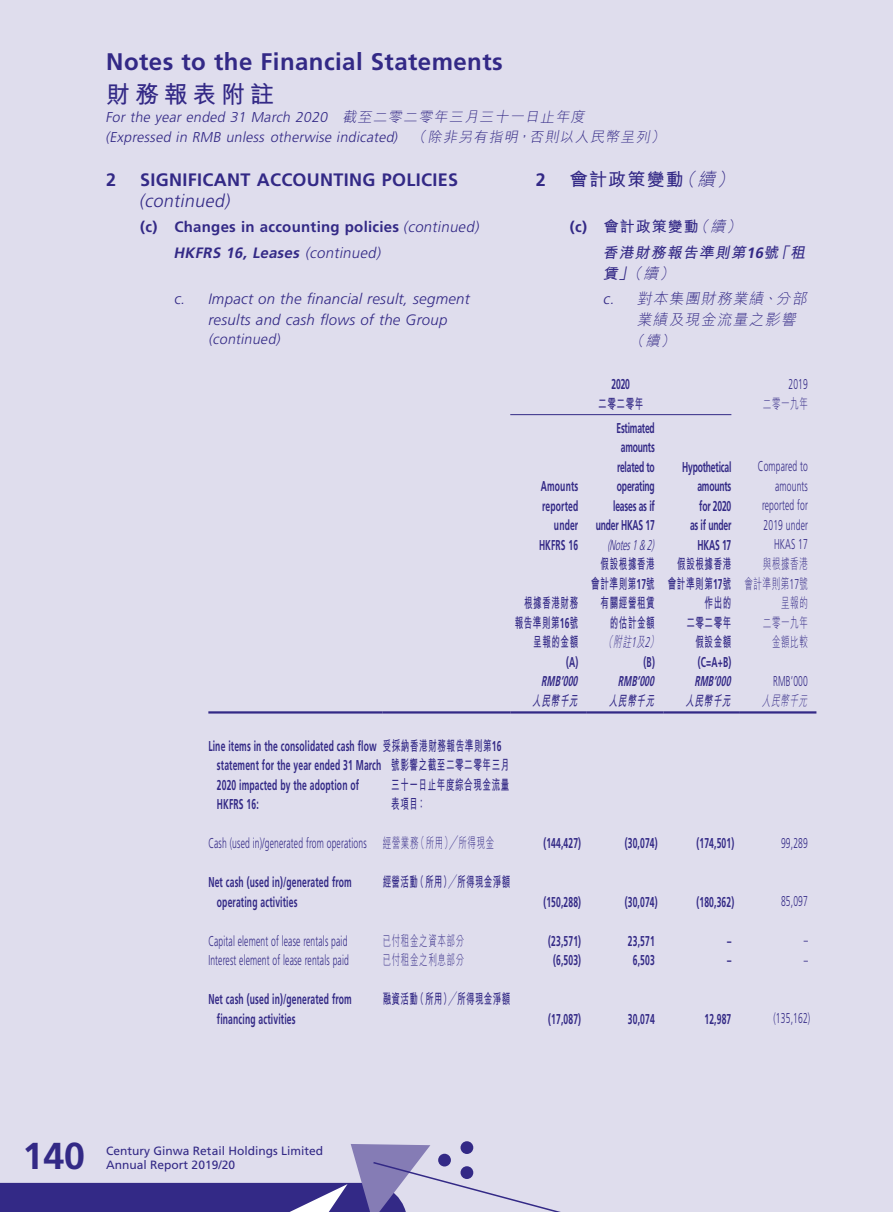
<style>
.page{position:relative;width:893px;height:1212px;background:#dfdded}
.page>*{position:absolute;margin:0;border:0;box-sizing:border-box;transform-origin:0 0}
.t1{font:700 37.5px "Frutiger LT Std";color:#332986}
.t2{font:700 24px "Frutiger LT Std";letter-spacing:.02em;color:#332986}
.t3{font:24px "M Hei HK Bold E Ten B5 H";letter-spacing:.2em;color:#332986}
.t4{font:700 18px "Frutiger LT Std";letter-spacing:.02em;color:#332986}
.t5{font:italic 300 18px "Frutiger LT Std";color:#332986}
.t6{font:18px "M Hei HK Bold E Ten B5 H";letter-spacing:.07em;color:#332986}
.t7{font:700 15px/25.2px "Frutiger LT Std";letter-spacing:.02em;color:#332986}
.t8{font:italic 300 15px/21px "Frutiger LT Std";letter-spacing:.02em;color:#332986}
.t9{font:italic 15px/25.2px "M Hei HK Light E Ten B5 H";color:#332986}
.t10{font:italic 15px/25.2px "M Hei HK Bold E Ten B5 H";color:#332986}
.t11{font:700 14.25px/19.5px "Frutiger LT Std";letter-spacing:.02em;color:#332986;scale:.6 1}
.t12{font:300 14.25px/19.5px "Frutiger LT Std";letter-spacing:.02em;color:#332986;text-align:right;scale:.6 1}
.t13{font:italic 300 14.25px/19.5px "Frutiger LT Std";color:#332986}
.t14{font:14.25px/19.5px "M Hei HK Bold E Ten B5 H";letter-spacing:.07em;color:#332986;text-align:right;scale:.6 1}
.t15{font:700 14.25px/19.5px "Frutiger LT Std";letter-spacing:-.02em;color:#332986;text-align:right;scale:.6 1}
.t16{font:14.25px/19.5px "M Hei HK Light E Ten B5 H";letter-spacing:.07em;color:#332986;text-align:right;scale:.6 1}
.t17{font:14.25px "M Hei HK Bold E Ten B5 H";letter-spacing:.04em;color:#332986;scale:.6 1}
.t18{font:italic 700 14.25px "Frutiger LT Std";color:#332986;scale:.6 1}
.t19{font:italic 14.25px "M Hei HK Bold E Ten B5 H";color:#332986;scale:.6 1}
.t20{font:italic 14.25px "M Hei HK Light E Ten B5 H";color:#332986;scale:.6 1}
.t21{font:italic 300 14.25px "Frutiger LT Std";color:#332986;scale:.6 1}
.t22{font:italic 14.25px "M Hei HK Light E Ten B5 H";color:#332986}
.t23{font:12px/13.5px "Frutiger LT Std";color:#332986}
.s1{font-family:"M Hei HK Light E Ten B5 H";font-weight:400}
.s2{font-weight:300;font-style:italic}
.s3{font-style:italic}
.s4{font-family:"M Hei HK Light E Ten B5 H";font-style:italic}
.s5{font-family:"Frutiger LT Std";font-weight:700;font-style:normal}
.s6{font-style:normal}
.s7{font-family:"M Hei HK Light E Ten B5 H"}
.s8{font-family:"Frutiger LT Std";font-weight:700}
.s9{font-family:"M Hei HK Bold E Ten B5 H"}
.s10{font-family:"Frutiger LT Std";font-weight:300}
.s11{font-family:"M Hei HK Bold E Ten B5 H";font-weight:400}
</style>
<div class="page">
<svg style="left:0;top:1144px;width:561px;height:68px"></svg>
<div style="left:461px;top:1141px;width:12px;height:13px;background:#332986;border-radius:50%"></div>
<div style="left:461px;top:1166px;width:12px;height:13px;background:#332986;border-radius:50%"></div>
<div style="left:438px;top:1154px;width:13px;height:12px;background:#332986;border-radius:50%"></div>
<hr style="left:510px;top:414px;width:221px;height:1px;background:#332986">
<hr style="left:208px;top:711px;width:175px;height:2px;background:#332986">
<hr style="left:383px;top:711px;width:127px;height:2px;background:#332986">
<hr style="left:510px;top:711px;width:77px;height:2px;background:#332986">
<hr style="left:587px;top:711px;width:76px;height:2px;background:#332986">
<hr style="left:663px;top:711px;width:77px;height:2px;background:#332986">
<hr style="left:740px;top:711px;width:76px;height:2px;background:#332986">
<h2 class="t2" style="left:106px;top:52px;width:398px">Notes to the Financial Statements</h2>
<h2 class="t3" style="left:106px;top:85px;width:169px">財務報表附註</h2>
<p class="t13" style="left:105px;top:109px;width:563px">For the year ended 31 March 2020 <span class="s1">截至二零二零年三月三十一日止年度<br></span>(Expressed in RMB unless otherwise indicated) <span class="s1">（除非另有指明，否則以人民幣呈列）</span></p>
<p class="t4" style="left:106px;top:173px;width:12px">2</p>
<p class="t4" style="left:140px;top:173px;width:319px">SIGNIFICANT ACCOUNTING POLICIES</p>
<p class="t5" style="left:139px;top:194px;width:95px">(continued)</p>
<p class="t7" style="left:173px;top:216px;width:309px;text-indent:-33px">(c) Changes in accounting policies <span class="s2">(continued)<br></span><span class="s3">HKFRS 16, Leases</span> <span class="s2">(continued)</span></p>
<p class="t8" style="left:208px;top:289px;width:263px;text-indent:-34px">c. Impact on the financial result, segment results and cash flows of the Group</p>
<p class="t13" style="left:208px;top:330px;width:75px">(continued)</p>
<p class="t4" style="left:536px;top:173px;width:12px">2</p>
<p class="t6" style="left:570px;top:173px;width:170px">會計政策變動<span class="s4">（續）</span></p>
<p class="t10" style="left:603px;top:216px;width:206px;text-indent:-33px"><span class="s5">(c)</span> <span class="s6">會計政策變動</span><span class="s7">（續）<br></span>香港財務報告準則第<span class="s8">16</span>號「租</p>
<p class="t9" style="left:603px;top:262px;width:208px"><span class="s9">賃」</span>（續）<br><span class="s10">c.</span> 對本集團財務業績、分部</p>
<p class="t9" style="left:637px;top:309px;width:163px">業績及現金流量之影響</p>
<p class="t22" style="left:630px;top:335px;width:49px">（續）</p>
<p class="t11" style="left:539px;top:478px;width:67px;text-align:right">Amounts reported under<br>HKFRS 16</p>
<p class="t14" style="left:515px;top:595px;width:107px">根據香港財務報告準則第<span class="s8">16</span>號呈報的金額</p>
<p class="t11" style="left:612px;top:376px;width:32px">2020</p>
<p class="t12" style="left:788px;top:375px;width:34px">2019</p>
<p class="t14" style="left:598px;top:395px;width:77px">二零二零年</p>
<p class="t16" style="left:763px;top:395px;width:77px">二零一九年</p>
<p class="t15" style="left:596px;top:419px;width:100px">Estimated amounts related to operating leases as if under HKAS 17</p>
<p class="t21" style="left:607px;top:539px;width:83px">(Notes1&amp; 2)</p>
<p class="t14" style="left:591px;top:556px;width:107px">假設根據香港會計準則第<span class="s8">17</span>號有關經營租賃的估計金額</p>
<p class="t20" style="left:604px;top:636px;width:96px">（附註<span class="s10">1</span>及<span class="s10">2</span>）</p>
<p class="t15" style="left:682px;top:458px;width:84px">Hypothetical amounts<br>for 2020<br>as if under<br>HKAS 17</p>
<p class="t12" style="left:758px;top:457px;width:85px">Compared to amounts reported for<br>2019 under<br>HKAS 17</p>
<p class="t14" style="left:668px;top:556px;width:107px">假設根據香港會計準則第<span class="s8">17</span>號作出的<br>二零二零年<br>假設金額</p>
<p class="t16" style="left:744px;top:556px;width:107px">與根據香港<br>會計準則第<span class="s10">17</span>號呈報的<br>二零一九年<br>金額比較</p>
<p class="t11" style="left:566px;top:653px;width:22px">(A)</p>
<p class="t11" style="left:644px;top:653px;width:20px">(B)</p>
<p class="t11" style="left:698px;top:653px;width:57px">(C=A+B)</p>
<p class="t18" style="left:541px;top:675px;width:66px">RMB’000</p>
<p class="t18" style="left:618px;top:675px;width:66px">RMB’000</p>
<p class="t18" style="left:694px;top:675px;width:66px">RMB’000</p>
<p class="t12" style="left:773px;top:673px;width:59px">RMB’000</p>
<p class="t19" style="left:532px;top:695px;width:81px">人民幣千元</p>
<p class="t19" style="left:609px;top:695px;width:81px">人民幣千元</p>
<p class="t19" style="left:685px;top:695px;width:81px">人民幣千元</p>
<p class="t20" style="left:762px;top:695px;width:80px">人民幣千元</p>
<p class="t11" style="left:217px;top:737px;width:476px;text-indent:-9px">Line items in the consolidated cash flow <span class="s11">受採納香港財務報告準則第</span>16 statement for the year ended 31 March<br>2020 impacted by the adoption of<br>HKFRS 16:</p>
<p class="t14" style="left:391px;top:757px;width:198px;text-align:justify">號影響之截至二零二零年三月三十一日止年度綜合現金流量表項目：</p>
<p class="t12" style="left:208px;top:835px;width:478px">Cash (used in)/generated from operations <span class="s1">經營業務（所用）╱所得現金</span></p>
<p class="t11" style="left:543px;top:835px;width:65px">(144,427)</p>
<p class="t11" style="left:625px;top:835px;width:56px">(30,074)</p>
<p class="t11" style="left:696px;top:835px;width:65px">(174,501)</p>
<p class="t12" style="left:781px;top:834px;width:46px">99,289</p>
<p class="t11" style="left:217px;top:874px;width:226px;text-indent:-9px">Net cash (used in)/generated from operating activities</p>
<p class="t17" style="left:383px;top:876px;width:214px">經營活動（所用）╱所得現金淨額</p>
<p class="t11" style="left:543px;top:893px;width:65px">(150,288)</p>
<p class="t11" style="left:625px;top:893px;width:56px">(30,074)</p>
<p class="t11" style="left:696px;top:893px;width:65px">(180,362)</p>
<p class="t12" style="left:781px;top:892px;width:46px">85,097</p>
<p class="t12" style="left:208px;top:932px;width:233px">Capital element of lease rentals paid</p>
<p class="t16" style="left:383px;top:932px;width:137px">已付租金之資本部分</p>
<p class="t11" style="left:548px;top:932px;width:56px">(23,571)</p>
<p class="t11" style="left:628px;top:932px;width:46px">23,571</p>
<p class="t11" style="left:727px;top:932px;width:9px">–</p>
<p class="t12" style="left:804px;top:931px;width:9px">–</p>
<p class="t12" style="left:208px;top:952px;width:236px">Interest element of lease rentals paid</p>
<p class="t16" style="left:383px;top:952px;width:137px">已付租金之利息部分</p>
<p class="t11" style="left:553px;top:952px;width:48px">(6,503)</p>
<p class="t11" style="left:633px;top:952px;width:38px">6,503</p>
<p class="t11" style="left:727px;top:952px;width:9px">–</p>
<p class="t12" style="left:804px;top:951px;width:9px">–</p>
<p class="t11" style="left:217px;top:991px;width:226px;text-indent:-9px">Net cash (used in)/generated from financing activities</p>
<p class="t17" style="left:383px;top:993px;width:214px">融資活動（所用）╱所得現金淨額</p>
<p class="t11" style="left:548px;top:1010px;width:56px">(17,087)</p>
<p class="t11" style="left:628px;top:1010px;width:46px">30,074</p>
<p class="t11" style="left:704px;top:1010px;width:46px">12,987</p>
<p class="t12" style="left:773px;top:1009px;width:63px">(135,162)</p>
<h1 class="t1" style="left:22px;top:1141px;width:64px">140</h1>
<p class="t23" style="left:106px;top:1145px;width:218px">Century Ginwa Retail Holdings Limited<br>Annual Report 2019/20</p>
</div>
